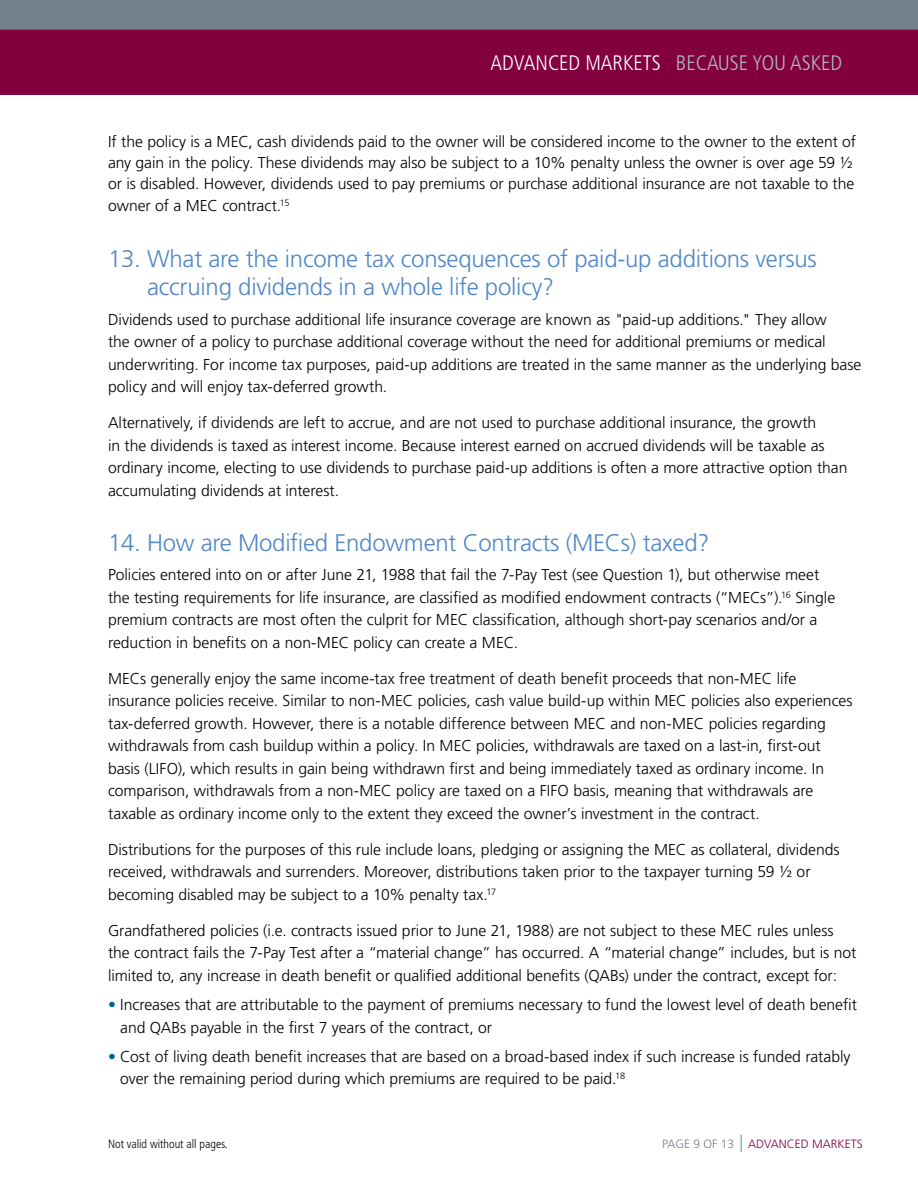
<style>
.page{position:relative;width:918px;height:1188px;background:#fff}
.page>*{position:absolute;margin:0;border:0;box-sizing:border-box;transform-origin:0 0}
.t1{font:300 24px/28.5px "Frutiger LT Pro";letter-spacing:-.01em;color:#5087c7}
.t2{font:300 condensed 21px "Frutiger";color:#fff}
.t3{font:300 15.75px/22.5px "Frutiger LT Pro";letter-spacing:-.005em;color:#000}
.t4{font:300 condensed 12px "Frutiger LT Pro";color:#000}
.t5{font:300 12px "Frutiger LT Pro";color:#83003f}
.t6{font:300 12px "Frutiger LT Pro";color:#72808a}
.s1{color:#afb7be}
.s2{color:#006193}
</style>
<div class="page">
<svg style="left:741px;top:1135px;width:1px;height:17px"></svg>
<div style="left:0;top:10px;width:918px;height:84px;background:#83003f"></div>
<div style="left:0;top:0;width:918px;height:30px;background:#72808a"></div>
<h2 class="t2" style="left:491px;top:51px;width:353px">ADVANCED MARKETS <span class="s1">BECAUSE YOU ASKED</span></h2>
<p class="t3" style="left:108px;top:131px;width:750px;line-height:21px">If the policy is a MEC, cash dividends paid to the owner will be considered income to the owner to the extent of any gain in the policy. These dividends may also be subject to a 10% penalty unless the owner is over age 59 ½ or is disabled. However, dividends used to pay premiums or purchase additional insurance are not taxable to the</p>
<p class="t3" style="left:108px;top:195px;width:183px">owner of a MEC contract.<sup>15</sup></p>
<h1 class="t1" style="left:147px;top:244px;width:671px;text-indent:-39px">13. What are the income tax consequences of paid-up additions versus accruing dividends in a whole life policy?</h1>
<p class="t3" style="left:108px;top:308px;width:755px">Dividends used to purchase additional life insurance coverage are known as "paid-up additions." They allow<br>the owner of a policy to purchase additional coverage without the need for additional premiums or medical underwriting. For income tax purposes, paid-up additions are treated in the same manner as the underlying base policy and will enjoy tax-deferred growth.</p>
<p class="t3" style="left:108px;top:412px;width:741px">Alternatively, if dividends are left to accrue, and are not used to purchase additional insurance, the growth<br>in the dividends is taxed as interest income. Because interest earned on accrued dividends will be taxable as ordinary income, electing to use dividends to purchase paid-up additions is often a more attractive option than accumulating dividends at interest.</p>
<h1 class="t1" style="left:108px;top:529px;width:603px">14. How are Modified Endowment Contracts (MECs) taxed?</h1>
<p class="t3" style="left:108px;top:564px;width:729px">Policies entered into on or after June 21, 1988 that fail the 7-Pay Test (see Question 1), but otherwise meet the testing requirements for life insurance, are classified as modified endowment contracts (“MECs”).<sup>16</sup> Single premium contracts are most often the culprit for MEC classification, although short-pay scenarios and/or a reduction in benefits on a non-MEC policy can create a MEC.</p>
<p class="t3" style="left:108px;top:667px;width:746px">MECs generally enjoy the same income-tax free treatment of death benefit proceeds that non-MEC life insurance policies receive. Similar to non-MEC policies, cash value build-up within MEC policies also experiences tax-deferred growth. However, there is a notable difference between MEC and non-MEC policies regarding withdrawals from cash buildup within a policy. In MEC policies, withdrawals are taxed on a last-in, first-out basis (LIFO), which results in gain being withdrawn first and being immediately taxed as ordinary income. In comparison, withdrawals from a non-MEC policy are taxed on a FIFO basis, meaning that withdrawals are taxable as ordinary income only to the extent they exceed the owner’s investment in the contract.</p>
<p class="t3" style="left:108px;top:838px;width:733px">Distributions for the purposes of this rule include loans, pledging or assigning the MEC as collateral, dividends received, withdrawals and surrenders. Moreover, distributions taken prior to the taxpayer turning 59 ½ or becoming disabled may be subject to a 10% penalty tax.<sup>17</sup></p>
<p class="t3" style="left:108px;top:919px;width:750px">Grandfathered policies (i.e. contracts issued prior to June 21, 1988) are not subject to these MEC rules unless the contract fails the 7-Pay Test after a “material change” has occurred. A “material change” includes, but is not limited to, any increase in death benefit or qualified additional benefits (QABs) under the contract, except for:</p>
<p class="t3" style="left:120px;top:993px;width:738px;text-indent:-12px"><span class="s2">•</span> Increases that are attributable to the payment of premiums necessary to fund the lowest level of death benefit and QABs payable in the first 7 years of the contract, or</p>
<p class="t3" style="left:120px;top:1045px;width:732px;text-indent:-12px"><span class="s2">•</span> Cost of living death benefit increases that are based on a broad-based index if such increase is funded ratably over the remaining period during which premiums are required to be paid.<sup>18</sup></p>
<p class="t4" style="left:108px;top:1136px;width:121px">Not valid without all pages.</p>
<p class="t5" style="left:748px;top:1136px;width:116px">ADVANCED MARKETS</p>
<p class="t6" style="left:662px;top:1136px;width:73px">PAGE 9 OF 13</p>
</div>
